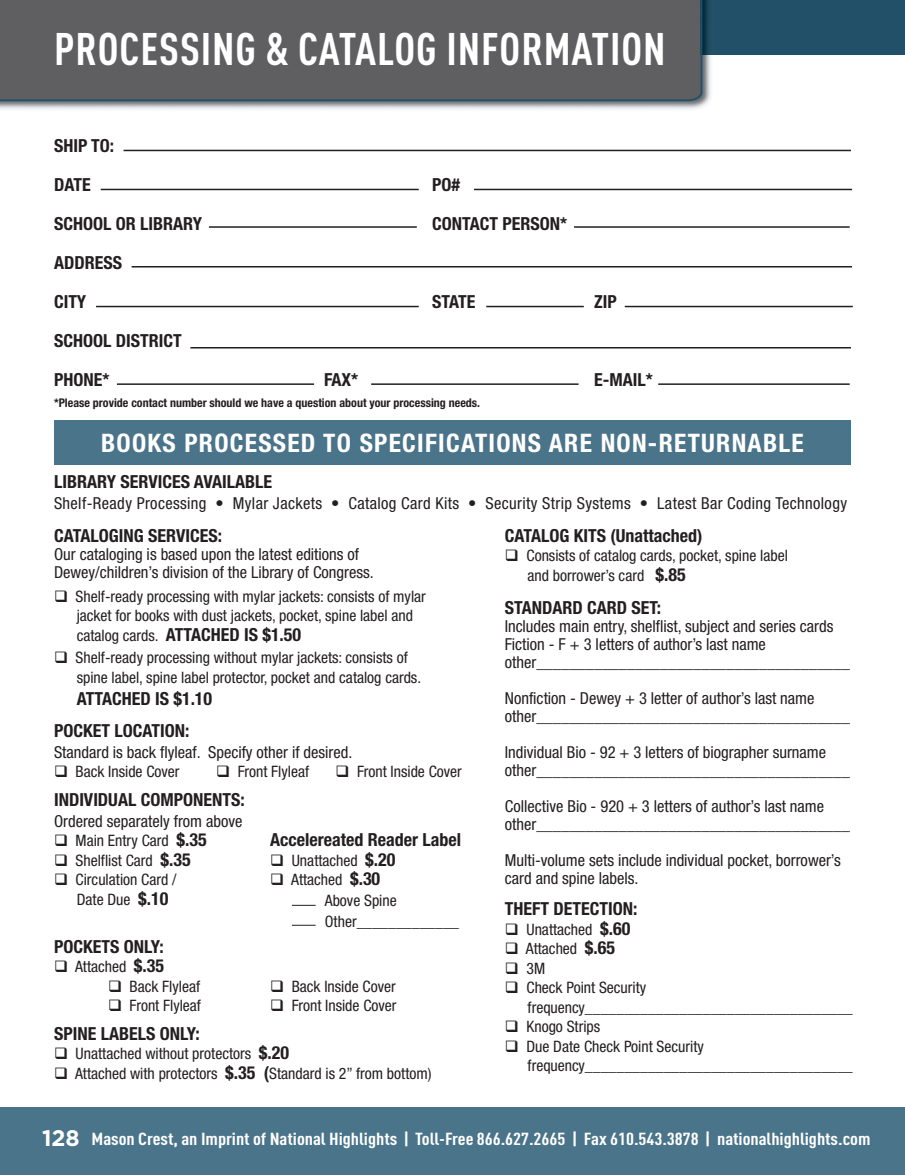
<style>
.page{position:relative;width:905px;height:1175px;background:#fff}
.page>*{position:absolute;margin:0;border:0;box-sizing:border-box;transform-origin:0 0}
.t1{font:700 45px "DIN Cond";letter-spacing:.02em;color:#fff}
.t2{font:700 condensed 25.5px "Helvetica Neue";letter-spacing:.05em;color:#fff}
.t3{font:700 condensed 18px/39px "Helvetica Neue";color:#231f20}
.t4{font:700 17.25px "DIN Cond";color:#fff;scale:1.15 1}
.t5{font:condensed 16.5px/18px "Helvetica Neue";color:#231f20}
.t6{font:condensed 16.5px "Helvetica Neue";letter-spacing:.02em;color:#231f20}
.t7{font:condensed 15.75px/19.5px "Helvetica Neue";color:#231f20}
.t8{font:700 condensed 12px "Helvetica Neue";color:#231f20}
.s1{font-weight:400;font-size:15.75px}
.s2{font-weight:700;font-size:18px}
.s3{font-family:"Gotham";font-size:22.5px}
</style>
<div class="page">
<div style="left:0;top:0;width:904px;height:54px;background:#215068"></div>
<img style="left:0;top:0;width:715px;height:109px">
<div style="left:0;top:0;width:702px;height:101px;background:#5f5f62"></div>
<div style="left:0;top:1107px;width:904px;height:67px;background:#4a748a"></div>
<hr style="left:123px;top:150px;width:727px;height:1px;background:#231f20">
<hr style="left:101px;top:189px;width:317px;height:1px;background:#231f20">
<hr style="left:474px;top:189px;width:378px;height:1px;background:#231f20">
<hr style="left:209px;top:226px;width:208px;height:2px;background:#231f20">
<hr style="left:574px;top:226px;width:275px;height:2px;background:#231f20">
<hr style="left:132px;top:266px;width:720px;height:1px;background:#231f20">
<hr style="left:96px;top:306px;width:322px;height:1px;background:#231f20">
<hr style="left:486px;top:306px;width:97px;height:1px;background:#231f20">
<hr style="left:624px;top:306px;width:228px;height:1px;background:#231f20">
<hr style="left:190px;top:347px;width:661px;height:1px;background:#231f20">
<hr style="left:117px;top:383px;width:197px;height:2px;background:#231f20">
<hr style="left:371px;top:383px;width:207px;height:2px;background:#231f20">
<hr style="left:658px;top:383px;width:191px;height:2px;background:#231f20">
<div style="left:54px;top:420px;width:796px;height:45px;background:#4a748a"></div>
<svg style="left:292px;top:905px;width:23px;height:1px"></svg>
<svg style="left:292px;top:924px;width:23px;height:1px"></svg>
<h1 class="t1" style="left:54px;top:33px;width:613px">PROCESSING &amp; CATALOG INFORMATION</h1>
<p class="t3" style="left:54px;top:125px;width:61px">SHIP TO:<br>DATE</p>
<p class="t3" style="left:432px;top:164px;width:29px">PO#</p>
<p class="t3" style="left:54px;top:203px;width:150px">SCHOOL OR LIBRARY</p>
<p class="t3" style="left:432px;top:203px;width:136px">CONTACT PERSON*</p>
<p class="t3" style="left:54px;top:242px;width:70px">ADDRESS<br>CITY</p>
<p class="t3" style="left:432px;top:281px;width:45px">STATE</p>
<p class="t3" style="left:594px;top:281px;width:24px">ZIP</p>
<p class="t3" style="left:54px;top:320px;width:129px">SCHOOL DISTRICT<br>PHONE*</p>
<p class="t3" style="left:324px;top:359px;width:36px">FAX*</p>
<p class="t3" style="left:594px;top:359px;width:60px">E-MAIL*</p>
<p class="t8" style="left:54px;top:393px;width:427px">*Please provide contact number should we have a question about your processing needs.</p>
<h2 class="t2" style="left:101px;top:421px;width:704px">BOOKS PROCESSED TO SPECIFICATIONS ARE NON-RETURNABLE</h2>
<p class="t3" style="left:54px;top:461px;width:219px">LIBRARY SERVICES AVAILABLE</p>
<p class="t6" style="left:54px;top:497px;width:794px">Shelf-Ready Processing • Mylar Jackets • Catalog Card Kits • Security Strip Systems • Latest Bar Coding Technology</p>
<p class="t3" style="left:54px;top:514px;width:169px">CATALOGING SERVICES:</p>
<p class="t5" style="left:54px;top:546px;width:321px">Our cataloging is based upon the latest editions of<br>Dewey/children’s division of the Library of Congress.</p>
<p class="t7" style="left:77px;top:588px;width:350px;text-indent:-23px">❑ Shelf-ready processing with mylar jackets: consists of mylar jacket for books with dust jackets, pocket, spine label and</p>
<p class="t3" style="left:77px;top:613px;width:226px"><span class="s1">catalog cards.</span> ATTACHED IS $1.50</p>
<p class="t7" style="left:77px;top:649px;width:346px;text-indent:-23px">❑ Shelf-ready processing without mylar jackets: consists of spine label, spine label protector, pocket and catalog cards.</p>
<p class="t3" style="left:54px;top:682px;width:160px;line-height:31.5px;text-indent:23px">ATTACHED IS $1.10<br>POCKET LOCATION:</p>
<p class="t5" style="left:54px;top:744px;width:300px">Standard is back flyleaf. Specify other if desired.</p>
<p class="t7" style="left:54px;top:763px;width:127px">❑ Back Inside Cover</p>
<p class="t7" style="left:216px;top:763px;width:94px">❑ Front Flyleaf</p>
<p class="t7" style="left:335px;top:763px;width:128px">❑ Front Inside Cover</p>
<p class="t3" style="left:54px;top:778px;width:192px">INDIVIDUAL COMPONENTS:</p>
<p class="t5" style="left:54px;top:813px;width:190px">Ordered separately from above</p>
<p class="t7" style="left:54px;top:832px;width:154px">❑ Main Entry Card <span class="s2">$.35</span></p>
<p class="t3" style="left:270px;top:819px;width:192px">Accelereated Reader Label</p>
<p class="t7" style="left:54px;top:852px;width:138px">❑ Shelflist Card <span class="s2">$.35</span></p>
<p class="t7" style="left:270px;top:852px;width:127px">❑ Unattached <span class="s2">$.20</span></p>
<p class="t7" style="left:54px;top:871px;width:124px">❑ Circulation Card /</p>
<p class="t7" style="left:270px;top:871px;width:112px">❑ Attached <span class="s2">$.30</span></p>
<p class="t7" style="left:77px;top:891px;width:93px">Date Due <span class="s2">$.10</span></p>
<p class="t3" style="left:54px;top:925px;width:111px">POCKETS ONLY:</p>
<p class="t7" style="left:54px;top:958px;width:112px">❑ Attached <span class="s2">$.35</span></p>
<p class="t7" style="left:108px;top:978px;width:94px">❑ Back Flyleaf</p>
<p class="t7" style="left:270px;top:978px;width:127px">❑ Back Inside Cover</p>
<p class="t7" style="left:108px;top:997px;width:94px">❑ Front Flyleaf</p>
<p class="t7" style="left:270px;top:997px;width:128px">❑ Front Inside Cover</p>
<p class="t3" style="left:54px;top:1012px;width:147px">SPINE LABELS ONLY:</p>
<p class="t7" style="left:54px;top:1045px;width:236px">❑ Unattached without protectors <span class="s2">$.20</span></p>
<p class="t7" style="left:54px;top:1065px;width:379px">❑ Attached with protectors <span class="s2">$.35 (</span>Standard is 2” from bottom)</p>
<p class="t3" style="left:505px;top:514px;width:199px">CATALOG KITS (Unattached)</p>
<p class="t7" style="left:527px;top:547px;width:262px;text-indent:-23px">❑ Consists of catalog cards, pocket, spine label and borrower’s card <span class="s2">$.85</span></p>
<p class="t3" style="left:505px;top:586px;width:158px">STANDARD CARD SET:</p>
<p class="t5" style="left:505px;top:618px;width:346px">Includes main entry, shelflist, subject and series cards<br>Fiction - F + 3 letters of author’s last name other______________________________________</p>
<p class="t5" style="left:505px;top:690px;width:346px">Nonfiction - Dewey + 3 letter of author’s last name other______________________________________</p>
<p class="t5" style="left:505px;top:744px;width:346px">Individual Bio - 92 + 3 letters of biographer surname other______________________________________</p>
<p class="t5" style="left:505px;top:798px;width:346px">Collective Bio - 920 + 3 letters of author’s last name other______________________________________</p>
<p class="t5" style="left:505px;top:852px;width:337px">Multi-volume sets include individual pocket, borrower’s card and spine labels.</p>
<p class="t3" style="left:505px;top:888px;width:134px">THEFT DETECTION:</p>
<p class="t7" style="left:505px;top:921px;width:127px">❑ Unattached <span class="s2">$.60</span></p>
<p class="t7" style="left:505px;top:940px;width:112px">❑ Attached <span class="s2">$.65</span></p>
<p class="t7" style="left:505px;top:960px;width:42px">❑ 3M</p>
<p class="t7" style="left:527px;top:979px;width:327px;text-indent:-23px">❑ Check Point Security frequency__________________________________</p>
<p class="t7" style="left:505px;top:1018px;width:97px">❑ Knogo Strips</p>
<p class="t7" style="left:527px;top:1038px;width:327px;text-indent:-23px">❑ Due Date Check Point Security frequency__________________________________</p>
<p class="t7" style="left:325px;top:891px;width:136px;line-height:21px">Above Spine<br>Other_____________</p>
<p class="t4" style="left:42px;top:1132px;width:722px"><span class="s3">128</span> Mason Crest, an Imprint of National Highlights | Toll-Free 866.627.2665 | Fax 610.543.3878 | nationalhighlights.com</p>
</div>
